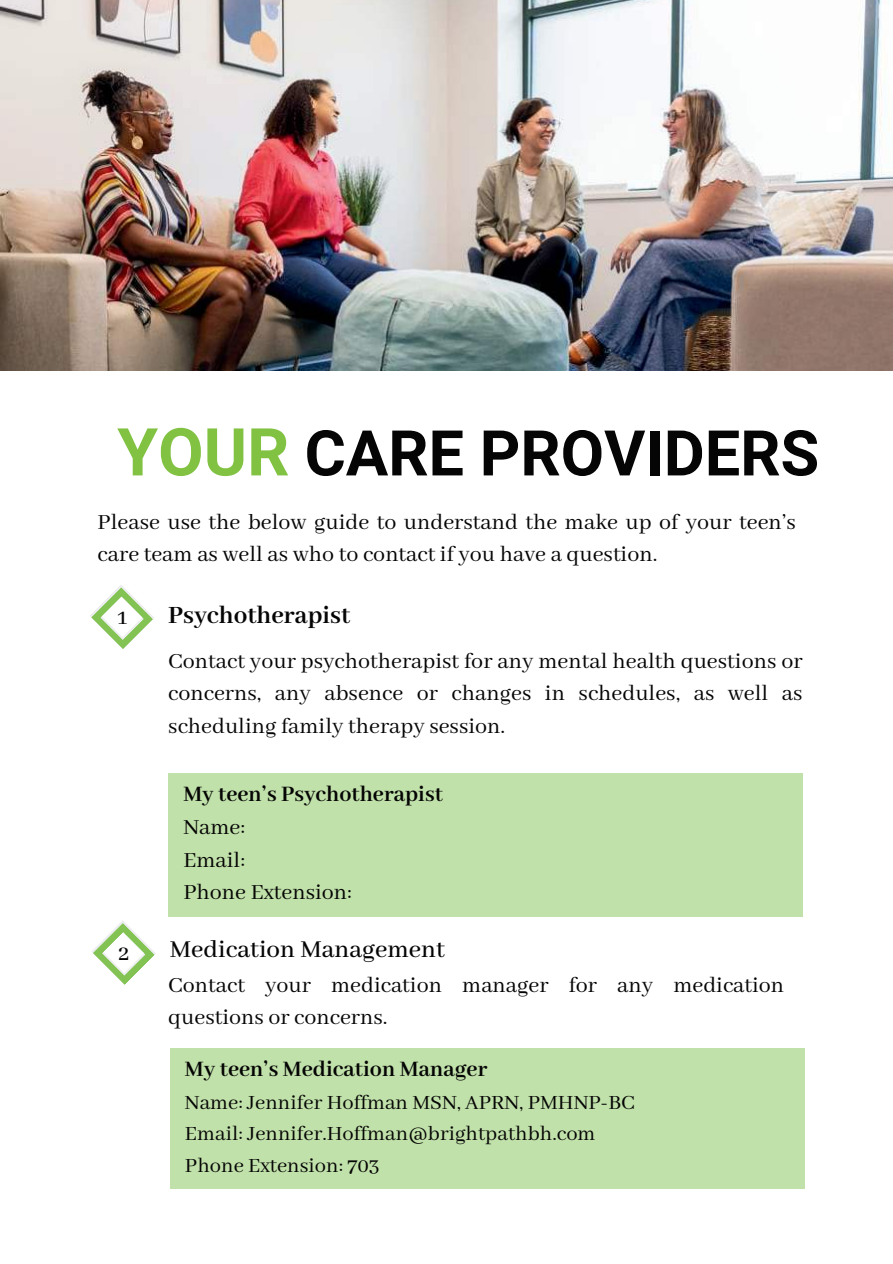
<style>
.page{position:relative;width:893px;height:1264px;background:#fff}
.page>*{position:absolute;margin:0;border:0;box-sizing:border-box;transform-origin:0 0}
.t1{font:700 63px "Roboto";color:#060505}
.t2{font:500 27px "Abhaya Libre";color:#060505}
.t3{font:700 27px "Abhaya Libre";color:#060505}
.t4{font:24px/32.7px "Abhaya Libre";color:#060505}
.t5{font:700 24px "Abhaya Libre";color:#060505}
.t6{font:500 23.85px "Abhaya Libre";color:#060505}
.t7{font:22.5px/31.5px "Abhaya Libre";color:#060505}
.s1{font-size:66px;color:#81c242}
</style>
<div class="page">
<img style="left:0;top:0;width:892px;height:370px">
<svg style="left:90px;top:585px;width:64px;height:64px"></svg>
<svg style="left:92px;top:920px;width:64px;height:65px"></svg>
<div style="left:168px;top:773px;width:634px;height:144px;background:#c0e1a9"></div>
<div style="left:170px;top:1047px;width:634px;height:141px;background:#c0e1a9"></div>
<h1 class="t1" style="left:117px;top:409px;width:703px"><span class="s1">YOUR</span> CARE PROVIDERS</h1>
<p class="t4" style="left:98px;top:506px;width:699px">PleaFe uFe the below guide to unde@Ftand the make up of you@ teen=F ca@e team aF well aF who to contact if you have a 5ueFtion.</p>
<p class="t6" style="left:117px;top:604px;width:11px">1</p>
<p class="t3" style="left:168px;top:600px;width:183px">Psychotherapist</p>
<p class="t4" style="left:168px;top:645px;width:635px;text-align:justify">Contact you@ pFychothe@apiFt fo@ any mental health 5ueFtionF o@ conce@nF, any abFence o@ changeF in FcheduleF, aF well aF Fcheduling family the@apy FeFFion.</p>
<p class="t5" style="left:183px;top:781px;width:261px">My teen’s Psychotherapist</p>
<p class="t4" style="left:183px;top:811px;width:170px">Name:<br>Email:<br>Phone ExtenFion:</p>
<p class="t6" style="left:118px;top:940px;width:13px">2</p>
<p class="t2" style="left:170px;top:934px;width:276px">Medication Management</p>
<p class="t4" style="left:168px;top:969px;width:617px">Contact you@ medication manage@ fo@ any medication<br>5ueFtionF o@ conce@nF.</p>
<p class="t5" style="left:185px;top:1055px;width:304px">My teen’s Medication Manager</p>
<p class="t7" style="left:185px;top:1087px;width:451px">Name: Jennife@ Hoffman MSN, APRN, PMHNPNBC<br>Email: Jennife@.Hoffman@b@ightpathbh.com<br>Phone ExtenFion: K03</p>
</div>
